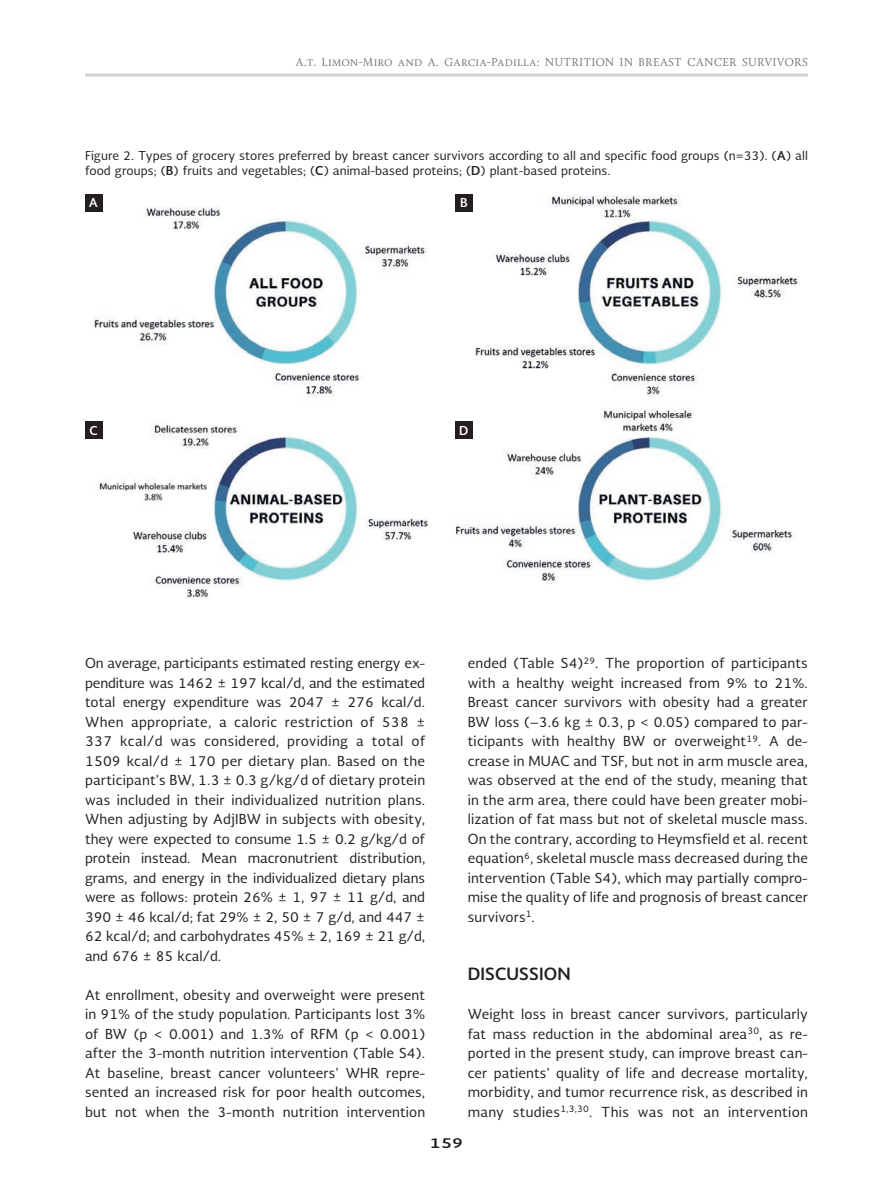
<style>
.page{position:relative;width:893px;height:1191px;background:#fff}
.page>*{position:absolute;margin:0;border:0;box-sizing:border-box;transform-origin:0 0}
.t1{font:700 16.5px "Soberana Sans";letter-spacing:.005em;color:#231f20}
.t2{font:13.5px/19.5px "Soberana Sans";letter-spacing:.01em;color:#231f20;text-align:justify}
.t3{font:700 13.5px "Soberana Sans";color:#231f20;scale:1.25 1}
.t4{font:12px/15px "Soberana Sans";letter-spacing:.005em;color:#231f20}
.t5{font:700 12px "Soberana Sans";color:#fff}
.t6{font:10.5px "Soberana Titular";letter-spacing:.02em;color:#6c6d70}
.s1{font-weight:700}
</style>
<div class="page">
<hr style="left:85px;top:74px;width:723px;height:3px;background:#d1d2d4">
<img style="left:94px;top:196px;width:705px;height:403px">
<div style="left:85px;top:194px;width:17px;height:17px;background:#231f20"></div>
<div style="left:455px;top:194px;width:17px;height:17px;background:#231f20"></div>
<div style="left:85px;top:421px;width:17px;height:17px;background:#231f20"></div>
<div style="left:455px;top:421px;width:17px;height:17px;background:#231f20"></div>
<p class="t6" style="left:295px;top:56px;width:514px">A.t. Limon-Miro and A. Garcia-Padilla: NUTRITION IN BREAST CANCER SURVIVORS</p>
<p class="t4" style="left:85px;top:148px;width:724px">Figure 2. Types of grocery stores preferred by breast cancer survivors according to all and specific food groups (n=33). (<span class="s1">A</span>) all food groups; (<span class="s1">B</span>) fruits and vegetables; (<span class="s1">C</span>) animal-based proteins; (<span class="s1">D</span>) plant-based proteins.</p>
<p class="t5" style="left:89px;top:194px;width:11px">A</p>
<p class="t5" style="left:460px;top:194px;width:9px">B</p>
<p class="t5" style="left:89px;top:422px;width:10px">C</p>
<p class="t5" style="left:459px;top:422px;width:11px">D</p>
<p class="t2" style="left:85px;top:653px;width:342px">On average, participants estimated resting energy ex&shy;penditure was 1462 ± 197 kcal/d, and the estimated total energy expenditure was 2047 ± 276 kcal/d.<br>When appropriate, a caloric restriction of 538 ± 337 kcal/d was considered, providing a total of 1509 kcal/d ± 170 per dietary plan. Based on the participant’s BW, 1.3 ± 0.3 g/kg/d of dietary protein was included in their individualized nutrition plans.<br>When adjusting by AdjIBW in subjects with obesity, they were expected to consume 1.5 ± 0.2 g/kg/d of protein instead. Mean macronutrient distribution, grams, and energy in the individualized dietary plans were as follows: protein 26% ± 1, 97 ± 11 g/d, and 390 ± 46 kcal/d; fat 29% ± 2, 50 ± 7 g/d, and 447 ± 62 kcal/d; and carbohydrates 45% ± 2, 169 ± 21 g/d, and 676 ± 85 kcal/d.</p>
<p class="t2" style="left:85px;top:984px;width:342px">At enrollment, obesity and overweight were present in 91% of the study population. Participants lost 3% of BW (p &lt; 0.001) and 1.3% of RFM (p &lt; 0.001) after the 3-month nutrition intervention (Table S4).<br>At baseline, breast cancer volunteers’ WHR repre&shy;sented an increased risk for poor health outcomes, but not when the 3-month nutrition intervention</p>
<p class="t2" style="left:468px;top:653px;width:342px">ended (Table S4)<sup>29</sup>. The proportion of participants with a healthy weight increased from 9% to 21%.<br>Breast cancer survivors with obesity had a greater BW loss (–3.6 kg ± 0.3, p &lt; 0.05) compared to par&shy;ticipants with healthy BW or overweight<sup>19</sup>. A de&shy;crease in MUAC and TSF, but not in arm muscle area, was observed at the end of the study, meaning that in the arm area, there could have been greater mobi&shy;lization of fat mass but not of skeletal muscle mass.<br>On the contrary, according to Heymsfield et al. recent equation<sup>6</sup>, skeletal muscle mass decreased during the intervention (Table S4), which may partially compro&shy;mise the quality of life and prognosis of breast cancer survivors<sup>1</sup>.</p>
<p class="t1" style="left:468px;top:962px;width:104px">DISCUSSION</p>
<p class="t2" style="left:468px;top:1004px;width:342px">Weight loss in breast cancer survivors, particularly fat mass reduction in the abdominal area<sup>30</sup>, as re&shy;ported in the present study, can improve breast can&shy;cer patients’ quality of life and decrease mortality, morbidity, and tumor recurrence risk, as described in many studies<sup>1,3,30</sup>. This was not an intervention</p>
<p class="t3" style="left:430px;top:1134px;width:28px">159</p>
</div>
